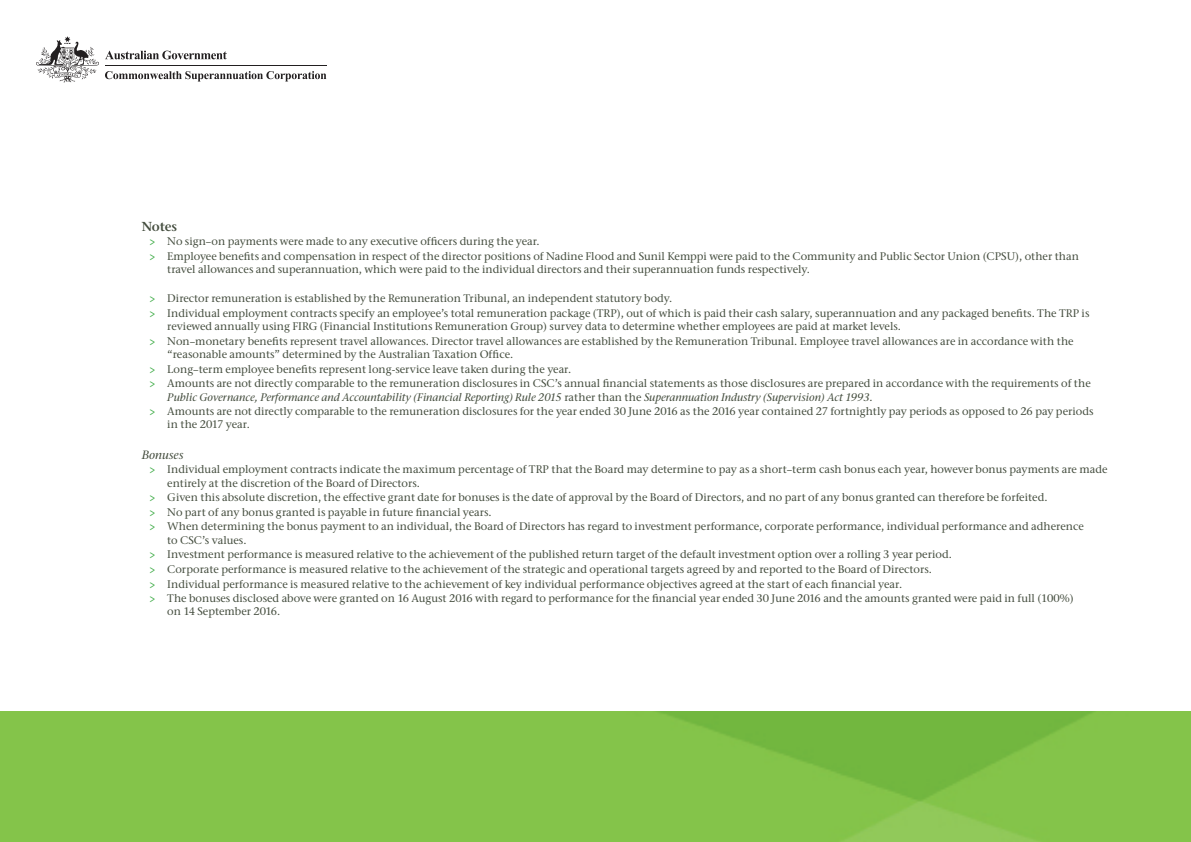
<style>
.page{position:relative;width:1191px;height:842px;background:#fff}
.page>*{position:absolute;margin:0;border:0;box-sizing:border-box;transform-origin:0 0}
.t1{font:13px "Stone Serif ITC Semi";letter-spacing:-.015em;color:#444d3e}
.t2{font:italic 500 12px "Stone Serif ITC";color:#444d3e}
.t3{font:500 11px/14.6px "Stone Serif ITC";color:#444d3e}
.s1{font-family:"Stone Serif ITC Semi";font-weight:400;color:#41ad49}
.s2{font-style:italic}
</style>
<div class="page">
<img style="left:0;top:711px;width:1191px;height:131px">
<svg style="left:36px;top:36px;width:63px;height:46px"></svg>
<hr style="left:105px;top:65px;width:221px;height:1px;background:#221f20">
<svg style="left:105px;top:71px;width:221px;height:11px"></svg>
<svg style="left:105px;top:51px;width:122px;height:8px"></svg>
<p class="t1" style="left:142px;top:218px;width:37px">Notes</p>
<p class="t3" style="left:149px;top:234px;width:931px"><span class="s1">&gt;</span> No sign–on payments were made to any executive officers during the year.<br><span class="s1">&gt;</span> Employee benefits and compensation in respect of the director positions of Nadine Flood and Sunil Kemppi were paid to the Community and Public Sector Union (CPSU), other than</p>
<p class="t3" style="left:167px;top:262px;width:644px">travel allowances and superannuation, which were paid to the individual directors and their superannuation funds respectively.</p>
<p class="t3" style="left:149px;top:291px;width:941px"><span class="s1">&gt;</span> Director remuneration is established by the Remuneration Tribunal, an independent statutory body.<br><span class="s1">&gt;</span> Individual employment contracts specify an employee’s total remuneration package (TRP), out of which is paid their cash salary, superannuation and any packaged benefits. The TRP is</p>
<p class="t3" style="left:149px;top:319px;width:926px;text-indent:18px">reviewed annually using FIRG (Financial Institutions Remuneration Group) survey data to determine whether employees are paid at market levels.<br><span class="s1">&gt;</span> Non–monetary benefits represent travel allowances. Director travel allowances are established by the Remuneration Tribunal. Employee travel allowances are in accordance with the</p>
<p class="t3" style="left:149px;top:347px;width:943px;text-indent:18px">“reasonable amounts” determined by the Australian Taxation Office.<br><span class="s1">&gt;</span> Long–term employee benefits represent long-service leave taken during the year.<br><span class="s1">&gt;</span> Amounts are not directly comparable to the remuneration disclosures in CSC’s annual financial statements as those disclosures are prepared in accordance with the requirements of the</p>
<p class="t3" style="left:149px;top:389px;width:945px;text-indent:18px"><span class="s2">Public Governance, Performance and Accountability (Financial Reporting) Rule 2015</span> rather than the <span class="s2">Superannuation Industry (Supervision) Act 1993.<br></span><span class="s1">&gt;</span> Amounts are not directly comparable to the remuneration disclosures for the year ended 30 June 2016 as the 2016 year contained 27 fortnightly pay periods as opposed to 26 pay periods</p>
<p class="t3" style="left:167px;top:417px;width:84px">in the 2017 year.</p>
<p class="t2" style="left:142px;top:447px;width:43px">Bonuses</p>
<p class="t3" style="left:167px;top:463px;width:941px;line-height:13.2px;text-indent:-18px"><span class="s1">&gt;</span> Individual employment contracts indicate the maximum percentage of TRP that the Board may determine to pay as a short–term cash bonus each year, however bonus payments are made entirely at the discretion of the Board of Directors.</p>
<p class="t3" style="left:149px;top:490px;width:936px"><span class="s1">&gt;</span> Given this absolute discretion, the effective grant date for bonuses is the date of approval by the Board of Directors, and no part of any bonus granted can therefore be forfeited.<br><span class="s1">&gt;</span> No part of any bonus granted is payable in future financial years.<br><span class="s1">&gt;</span> When determining the bonus payment to an individual, the Board of Directors has regard to investment performance, corporate performance, individual performance and adherence</p>
<p class="t3" style="left:149px;top:532px;width:926px;text-indent:18px">to CSC’s values.<br><span class="s1">&gt;</span> Investment performance is measured relative to the achievement of the published return target of the default investment option over a rolling 3 year period.<br><span class="s1">&gt;</span> Corporate performance is measured relative to the achievement of the strategic and operational targets agreed by and reported to the Board of Directors.<br><span class="s1">&gt;</span> Individual performance is measured relative to the achievement of key individual performance objectives agreed at the start of each financial year.<br><span class="s1">&gt;</span> The bonuses disclosed above were granted on 16 August 2016 with regard to performance for the financial year ended 30 June 2016 and the amounts granted were paid in full (100%)</p>
<p class="t3" style="left:167px;top:604px;width:115px">on 14 September 2016.</p>
</div>
